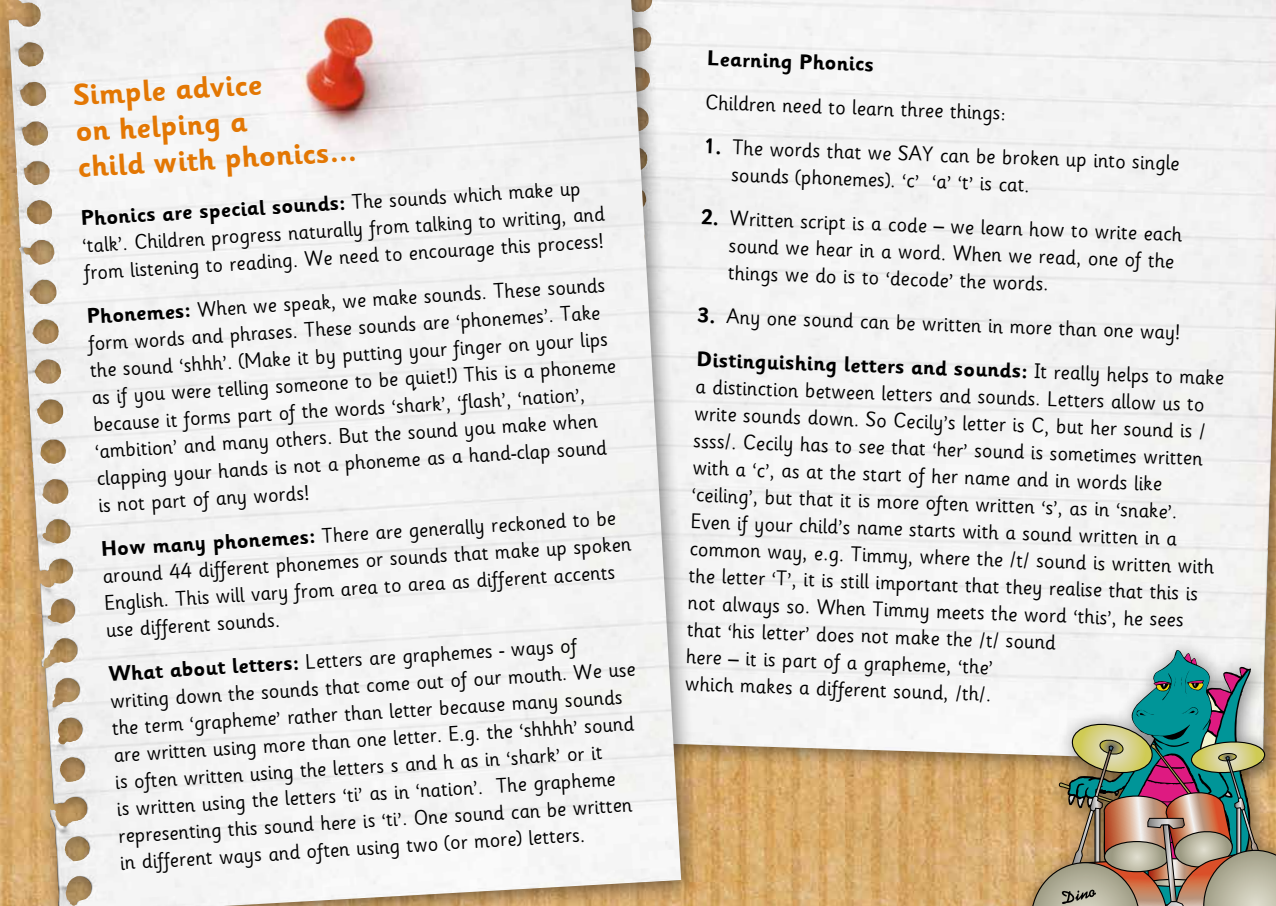
<style>
.page{position:relative;width:1276px;height:906px;background:#fff}
.page>*{position:absolute;margin:0;border:0;box-sizing:border-box;transform-origin:0 0}
.t1{font:700 30px/36.3px "Sassoon Primary Infant";color:#e37703}
.t2{font:21px/27px "Sassoon Primary Infant";color:#000}
.t3{font:700 21px "Sassoon Primary Infant";color:#000}
.s1{font-weight:700}
</style>
<div class="page">
<img style="left:700px;top:781px;width:314px;height:125px">
<div style="left:580px;top:0;width:696px;height:781px;background:#f4f4f4"></div>
<div style="left:0;top:0;width:700px;height:906px;background:#000;opacity:.5"></div>
<img style="left:9px;top:0;width:34px;height:571px">
<div style="left:1014px;top:633px;width:262px;height:273px;background:#000;opacity:.5"></div>
<img style="left:1030px;top:650px;width:246px;height:256px">
<h1 class="t1" style="left:71px;top:78px;width:281px;rotate:-4deg">Simple advice<br>on helping a<br>child with phonics...</h1>
<p class="t2" style="left:79px;top:206px;width:525px;line-height:27.6px;rotate:-4deg"><span class="s1">Phonics are special sounds:</span> The sounds which make up ‘talk’. Children progress naturally from talking to writing, and from listening to reading. We need to encourage this process!</p>
<p class="t2" style="left:84px;top:306px;width:528px;rotate:-4deg"><span class="s1">Phonemes:</span> When we speak, we make sounds. These sounds form words and phrases. These sounds are ‘phonemes’. Take the sound ‘shhh’. (Make it by putting your finger on your lips as if you were telling someone to be quiet!) This is a phoneme because it forms part of the words ‘shark’, ‘flash’, ‘nation’, ‘ambition’ and many others. But the sound you make when clapping your hands is not a phoneme as a hand-clap sound is not part of any words!</p>
<p class="t2" style="left:100px;top:540px;width:531px;line-height:26.1px;rotate:-4deg"><sup>H</sup><span class="s1">ow many phonemes:</span> There are generally reckoned to be around 44 different phonemes or sounds that make up spoken English. This will vary from area to area as different accents use different sounds.</p>
<p class="t2" style="left:106px;top:664px;width:529px;rotate:-4deg"><span class="s1">What about letters:</span> Letters are graphemes - ways of writing down the sounds that come out of our mouth. We use the term ‘grapheme’ rather than letter because many sounds are written using more than one letter. E.g. the ‘shhhh’ sound is often written using the letters s and h as in ‘shark’ or it<br>is written using the letters ‘ti’ as in ‘nation’. The grapheme representing this sound here is ‘ti’. One sound can be written in different ways and often using two (or more) letters.</p>
<p class="t3" style="left:707px;top:45px;width:171px;rotate:2deg">Learning Phonics</p>
<p class="t2" style="left:706px;top:89px;width:302px;rotate:2deg">Children need to learn three things:</p>
<p class="t2" style="left:733px;top:134px;width:449px;text-indent:-28px;rotate:2deg"><span class="s1">1.</span> The words that we SAY can be broken up into single sounds (phonemes). ‘c’ ‘a’ ‘t’ is cat.</p>
<p class="t2" style="left:730px;top:205px;width:454px;text-indent:-28px;rotate:2deg"><span class="s1">2.</span> Written script is a code – we learn how to write each sound we hear in a word. When we read, one of the things we do is to ‘decode’ the words.</p>
<p class="t2" style="left:698px;top:294px;width:530px;line-height:44px;rotate:2deg"><span class="s1">3.</span> Any one sound can be written in more than one way!<br><span class="s1">Distinguishing letters and sounds:</span> It really helps to make</p>
<p class="t2" style="left:696px;top:373px;width:526px;rotate:2deg">a distinction between letters and sounds. Letters allow us to write sounds down. So Cecily’s letter is C, but her sound is / ssss/. Cecily has to see that ‘her’ sound is sometimes written with a ‘c’, as at the start of her name and in words like ‘ceiling’, but that it is more often written ‘s’, as in ‘snake’.<br>Even if your child’s name starts with a sound written in a common way, e.g. Timmy, where the /t/ sound is written with the letter ‘T’, it is still important that they realise that this is not always so. When Timmy meets the word ‘this’, he sees that ‘his letter’ does not make the /t/ sound<br>here – it is part of a grapheme, ‘the’<br>which makes a different sound, /th/.</p>
</div>
